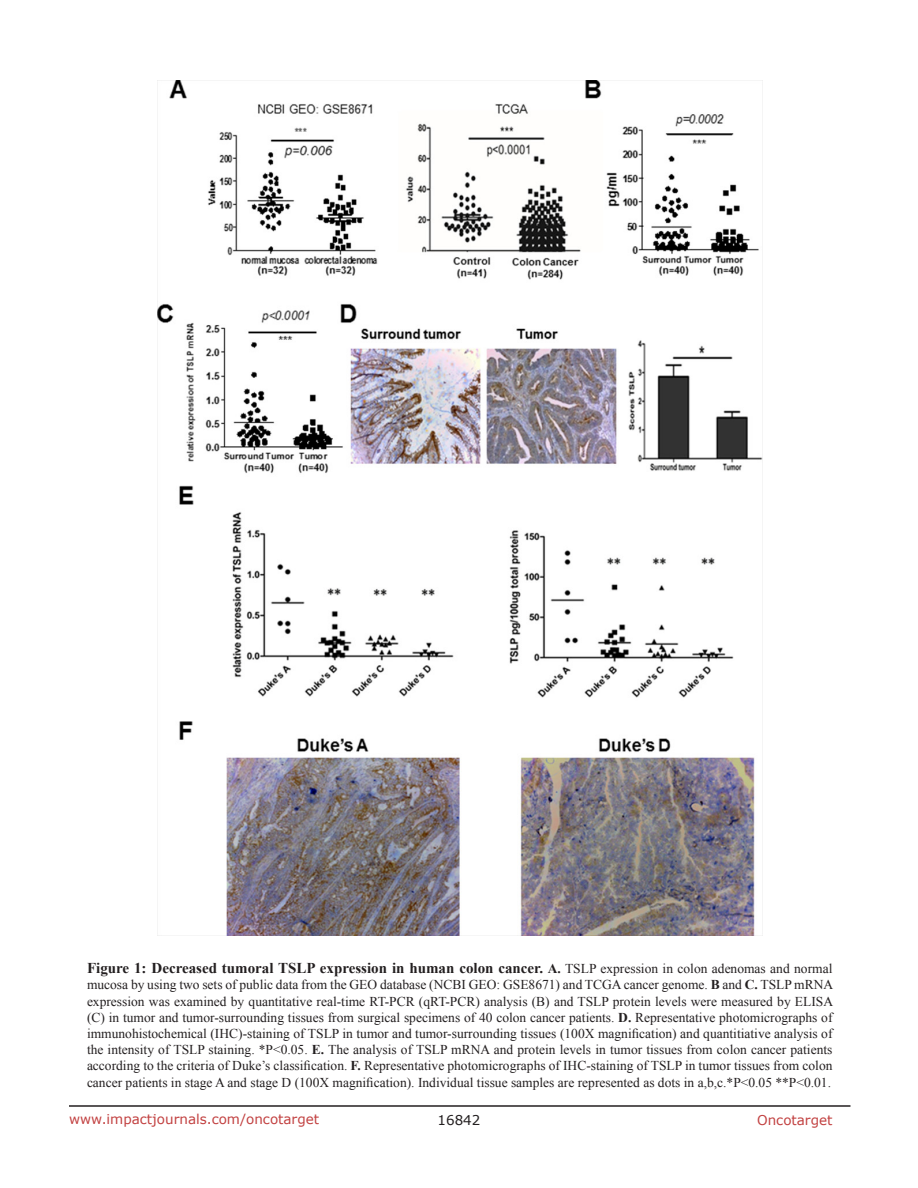
<style>
.page{position:relative;width:918px;height:1188px;background:#fff}
.page>*{position:absolute;margin:0;border:0;box-sizing:border-box;transform-origin:0 0}
.figuretext{font:700 15px "Times New Roman";color:#231f20}
.figuretext-2{font:13.5px/16.2px "Times New Roman";color:#231f20;text-align:justify}
.t1{font:13.5px "Verdana";color:#c24141}
.t2{font:13.5px "Verdana";color:#231f20}
.s1{font-size:13.5px}
.s2{font-weight:400;font-size:13.5px}
.s3{font-weight:700}
</style>
<div class="page">
<hr style="left:69px;top:1105px;width:781px;height:2px;background:#231f20">
<img style="left:157px;top:80px;width:605px;height:856px">
<p class="figuretext" style="left:87px;top:958px;width:747px">Figure 1: Decreased tumoral TSLP expression in human colon cancer. <span class="s1">A.</span> <span class="s2">TSLP expression in colon adenomas and normal</span></p>
<p class="figuretext-2" style="left:87px;top:977px;width:748px">mucosa by using two sets of public data from the GEO database (NCBI GEO: GSE8671) and TCGA cancer genome. <span class="s3">B</span> and <span class="s3">C.</span> TSLP mRNA expression was examined by quantitative real-time RT-PCR (qRT-PCR) analysis (B) and TSLP protein levels were measured by ELISA (C) in tumor and tumor-surrounding tissues from surgical specimens of 40 colon cancer patients. <span class="s3">D.</span> Representative photomicrographs of immunohistochemical (IHC)-staining of TSLP in tumor and tumor-surrounding tissues (100X magnification) and quantitiative analysis of the intensity of TSLP staining. *P&lt;0.05. <span class="s3">E.</span> The analysis of TSLP mRNA and protein levels in tumor tissues from colon cancer patients according to the criteria of Duke’s classification. <span class="s3">F.</span> Representative photomicrographs of IHC-staining of TSLP in tumor tissues from colon cancer patients in stage A and stage D (100X magnification). Individual tissue samples are represented as dots in a,b,c.*P&lt;0.05 **P&lt;0.01.</p>
<p class="t1" style="left:69px;top:1110px;width:252px">www.impactjournals.com/oncotarget</p>
<p class="t2" style="left:438px;top:1111px;width:44px">16842</p>
<p class="t1" style="left:757px;top:1111px;width:77px">Oncotarget</p>
</div>
